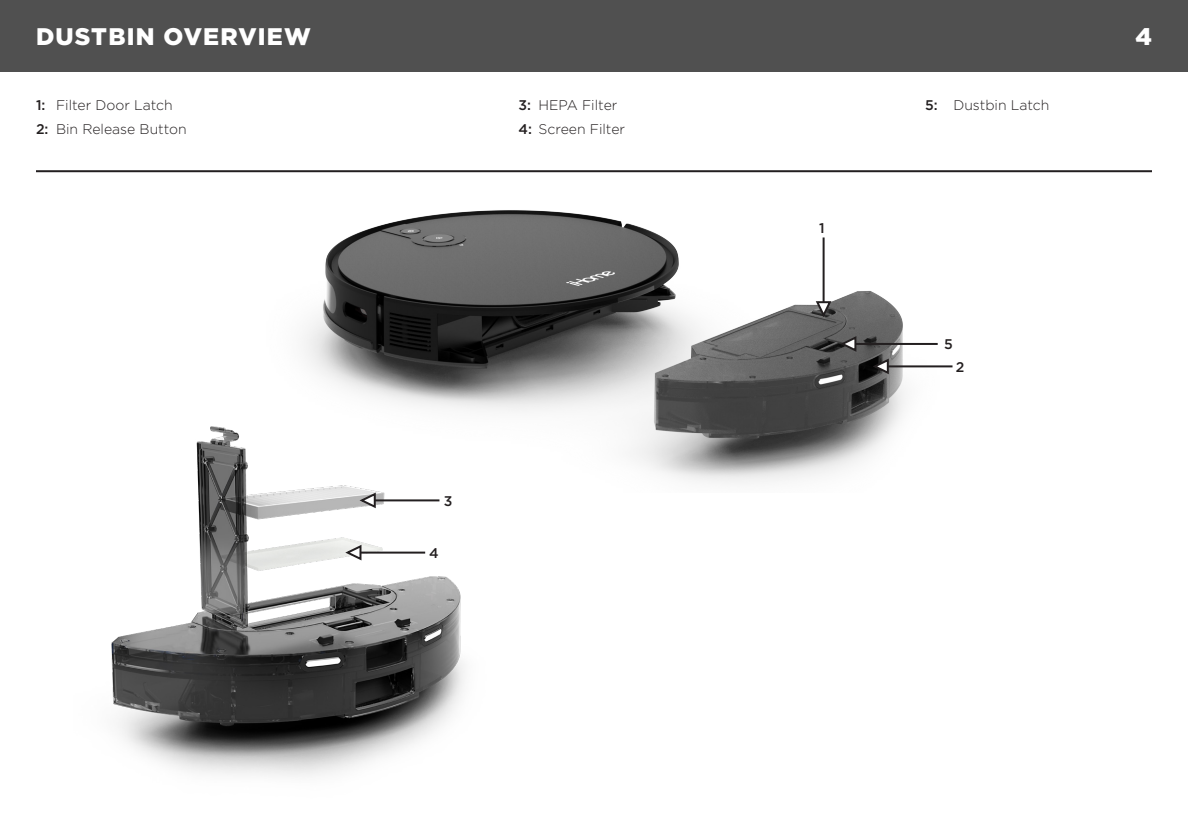
<style>
.page{position:relative;width:1188px;height:828px;background:#fff}
.page>*{position:absolute;margin:0;border:0;box-sizing:border-box;transform-origin:0 0}
.t1{font:900 24px "Gotham Pro";letter-spacing:.05em;color:#fff}
.t2{font:300 14px "Gotham Pro";color:#231f20}
.t3{font:500 14px "Gotham Pro";color:#231f20}
.s1{font-weight:500}
</style>
<div class="page">
<img style="left:111px;top:441px;width:354px;height:335px">
<hr style="left:36px;top:170px;width:1116px;height:2px;background:#231f20">
<img style="left:210px;top:210px;width:743px;height:283px">
<hr style="left:368px;top:499px;width:71px;height:2px;background:#231f20">
<hr style="left:354px;top:552px;width:71px;height:2px;background:#231f20">
<hr style="left:881px;top:365px;width:72px;height:2px;background:#231f20">
<hr style="left:849px;top:343px;width:89px;height:2px;background:#231f20">
<hr style="left:823px;top:237px;width:2px;height:72px;background:#231f20">
<svg style="left:357px;top:491px;width:20px;height:19px"></svg>
<svg style="left:343px;top:543px;width:20px;height:19px"></svg>
<svg style="left:870px;top:357px;width:20px;height:19px"></svg>
<svg style="left:838px;top:335px;width:20px;height:18px"></svg>
<svg style="left:814px;top:300px;width:19px;height:20px"></svg>
<div style="left:0;top:0;width:1188px;height:72px;background:#505050"></div>
<p class="t1" style="left:36px;top:22px;width:276px">DUSTBIN OVERVIEW</p>
<h1 class="t1" style="left:1135px;top:22px;width:18px">4</h1>
<p class="t2" style="left:36px;top:97px;width:138px"><span class="s1">1:</span> Filter Door Latch</p>
<p class="t2" style="left:36px;top:121px;width:152px"><span class="s1">2:</span> Bin Release Button</p>
<p class="t3" style="left:444px;top:493px;width:10px">3</p>
<p class="t3" style="left:429px;top:545px;width:11px">4</p>
<p class="t2" style="left:518px;top:97px;width:100px"><span class="s1">3:</span> HEPA Filter</p>
<p class="t2" style="left:925px;top:98px;width:126px"><span class="s1">5:</span> Dustbin Latch</p>
<p class="t2" style="left:518px;top:121px;width:108px"><span class="s1">4:</span> Screen Filter</p>
<p class="t3" style="left:819px;top:220px;width:7px">1</p>
<p class="t3" style="left:944px;top:336px;width:10px">5</p>
<p class="t3" style="left:956px;top:359px;width:10px">2</p>
</div>
